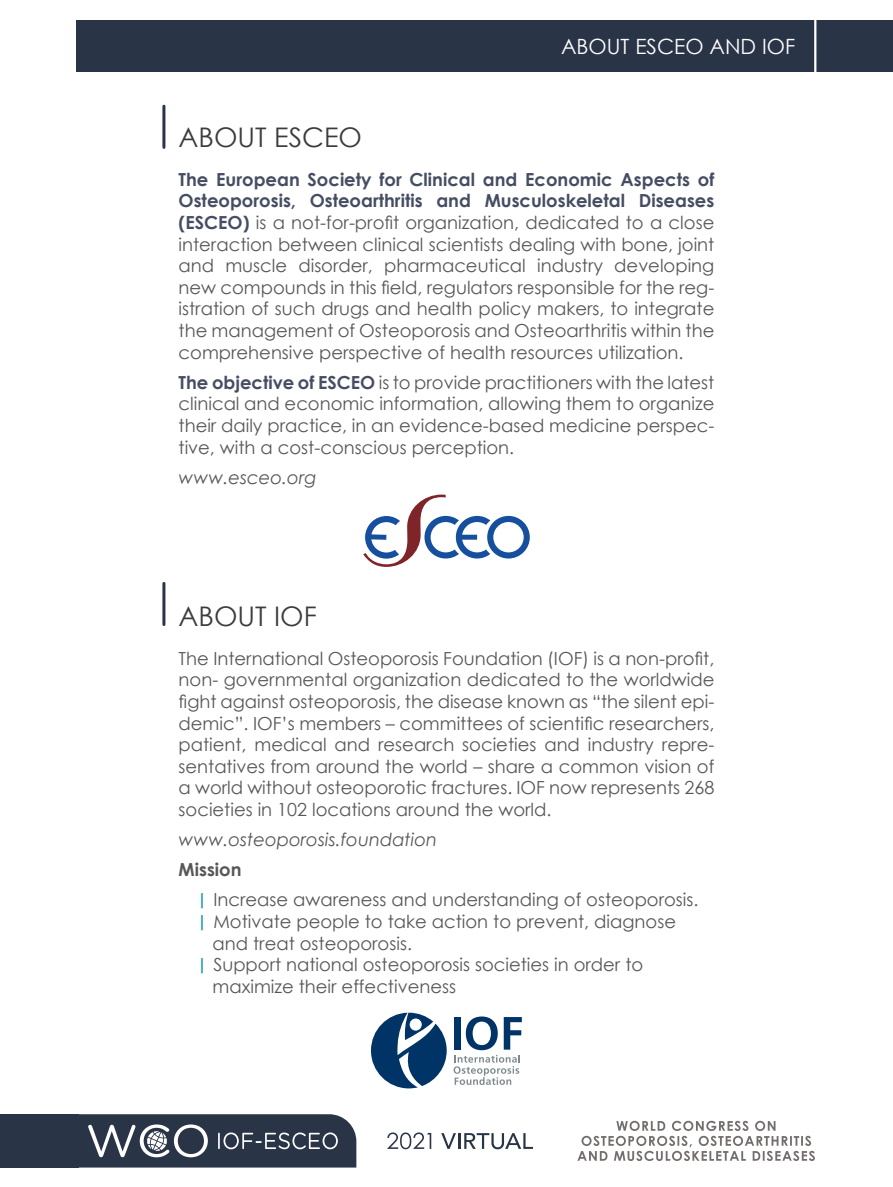
<style>
.page{position:relative;width:893px;height:1187px;background:#fff}
.page>*{position:absolute;margin:0;border:0;box-sizing:border-box;transform-origin:0 0}
.t1{font:27px "Century Gothic 3";color:#3c3c3b}
.t2{font:21px "Century Gothic 3";color:#fff}
.t3{font:18px/21.6px "Century Gothic 2";color:#575756;text-align:justify}
.t4{font:18px "Century Gothic 3";color:#575756}
.t5{font:18px/21.6px "Century Gothic Bold 2";color:#454d62}
.t6{font:italic 18px "Century Gothic";color:#575756}
.t7{font:18px "Century Gothic Bold 2";color:#575756}
.s1{font-family:"Century Gothic Bold 2";color:#454d62}
.s2{font-family:"Roboto";font-weight:900;color:#1f9ea0}
</style>
<div class="page">
<div style="left:0;top:1114px;width:79px;height:53px;background:#2a3447"></div>
<svg style="left:577px;top:1120px;width:238px;height:40px"></svg>
<svg style="left:79px;top:1114px;width:277px;height:53px;background:#464f5f"></svg>
<svg style="left:387px;top:1132px;width:44px;height:17px"></svg>
<svg style="left:441px;top:1133px;width:92px;height:16px"></svg>
<hr style="left:162px;top:106px;width:3px;height:41px;background:#2a3447">
<hr style="left:162px;top:583px;width:3px;height:41px;background:#2a3447">
<div style="left:77px;top:20px;width:816px;height:52px;background:#2a3447"></div>
<svg style="left:363px;top:494px;width:167px;height:73px"></svg>
<svg style="left:371px;top:1012px;width:76px;height:76px"></svg>
<svg style="left:454px;top:1016px;width:68px;height:68px"></svg>
<hr style="left:814px;top:11px;width:2px;height:70px;background:#fff">
<p class="t2" style="left:561px;top:32px;width:236px">ABOUT ESCEO AND IOF</p>
<h1 class="t1" style="left:179px;top:118px;width:185px">ABOUT ESCEO</h1>
<p class="t5" style="left:179px;top:167px;width:537px">The European Society for Clinical and Economic Aspects of<br>Osteoporosis, Osteoarthritis and Musculoskeletal Diseases</p>
<p class="t3" style="left:179px;top:211px;width:537px"><span class="s1">(ESCEO)</span> is a not-for-profit organization, dedicated to a close interaction between clinical scientists dealing with bone, joint and muscle disorder, pharmaceutical industry developing new compounds in this field, regulators responsible for the reg&shy;istration of such drugs and health policy makers, to integrate the management of Osteoporosis and Osteoarthritis within the</p>
<p class="t4" style="left:179px;top:339px;width:506px">comprehensive perspective of health resources utilization.</p>
<p class="t3" style="left:179px;top:371px;width:537px"><span class="s1">The objective of ESCEO</span> is to provide practitioners with the latest clinical and economic information, allowing them to organize their daily practice, in an evidence-based medicine perspec&shy;tive, with a cost-conscious perception.</p>
<p class="t6" style="left:179px;top:464px;width:139px">www.esceo.org</p>
<h1 class="t1" style="left:179px;top:597px;width:140px">ABOUT IOF</h1>
<p class="t3" style="left:179px;top:647px;width:537px">The International Osteoporosis Foundation (IOF) is a non-profit, non- governmental organization dedicated to the worldwide fight against osteoporosis, the disease known as “the silent epi&shy;demic”. IOF’s members – committees of scientific researchers, patient, medical and research societies and industry repre&shy;sentatives from around the world – share a common vision of a world without osteoporotic fractures. IOF now represents 268 societies in 102 locations around the world.</p>
<p class="t6" style="left:179px;top:827px;width:260px">www.osteoporosis.foundation</p>
<p class="t7" style="left:179px;top:856px;width:65px">Mission</p>
<p class="t3" style="left:200px;top:888px;width:500px"><span class="s2">|</span> Increase awareness and understanding of osteoporosis. <span class="s2">|</span> Motivate people to take action to prevent, diagnose</p>
<p class="t4" style="left:213px;top:930px;width:201px">and treat osteoporosis.</p>
<p class="t4" style="left:200px;top:952px;width:445px"><span class="s2">|</span> Support national osteoporosis societies in order to</p>
<p class="t4" style="left:213px;top:973px;width:245px">maximize their effectiveness</p>
</div>
